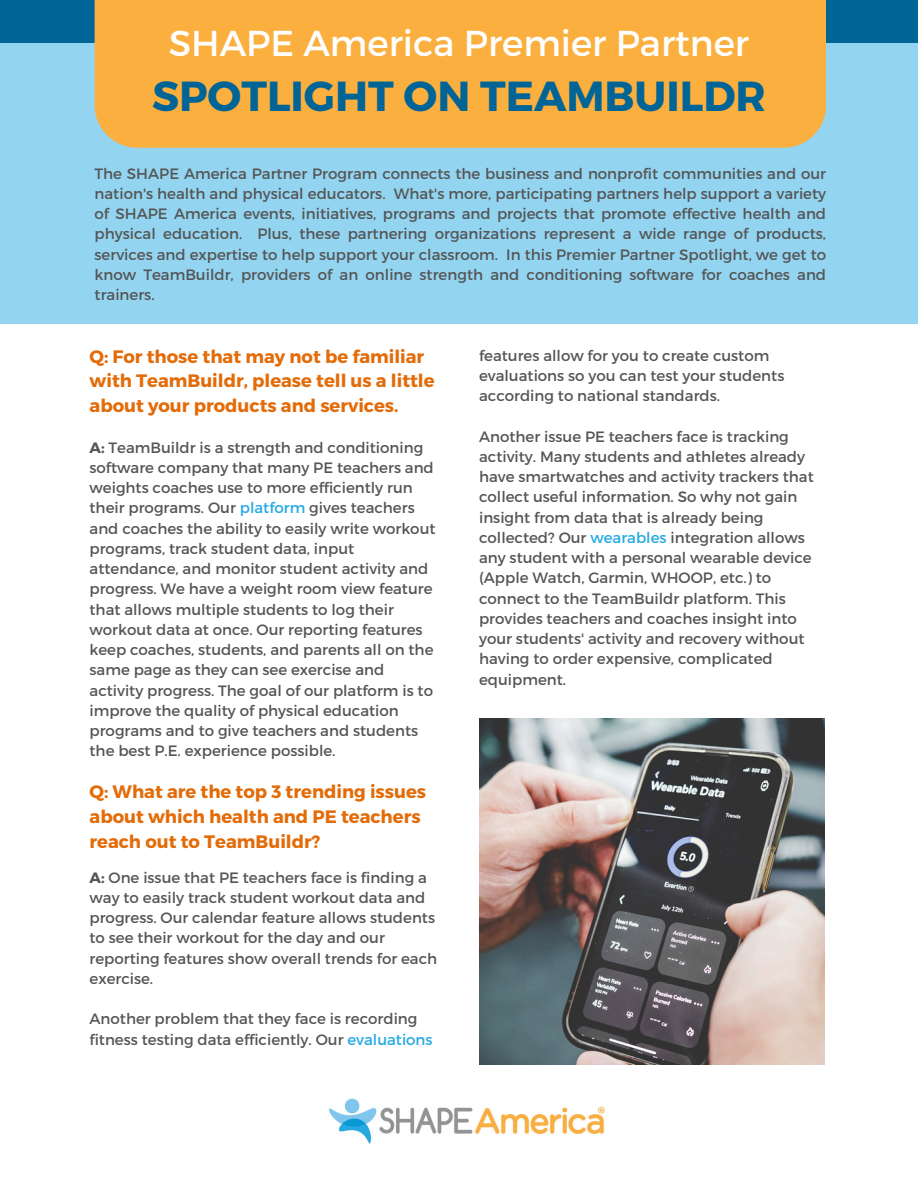
<style>
.page{position:relative;width:918px;height:1188px;background:#fff}
.page>*{position:absolute;margin:0;border:0;box-sizing:border-box;transform-origin:0 0}
.t1{font:700 42px "Montserrat";color:#006596}
.t2{font:36px "Montserrat";color:#fff}
.t3{font:700 18px/24.8px "Montserrat";color:#e36c09}
.t4{font:15px/20.2px "Montserrat";color:#555}
.s1{font-weight:700}
.s2{color:#25aae1}
</style>
<div class="page">
<div style="left:0;top:0;width:918px;height:44px;background:#006596"></div>
<div style="left:0;top:44px;width:918px;height:280px;background:#93d4f0"></div>
<div style="left:95px;top:0;width:731px;height:148px;background:#fbaf3f"></div>
<img style="left:329px;top:1098px;width:276px;height:46px">
<img style="left:479px;top:719px;width:345px;height:345px">
<p class="t2" style="left:169px;top:20px;width:582px">SHAPE America Premier Partner</p>
<h3 class="t1" style="left:152px;top:69px;width:615px">SPOTLIGHT ON TEAMBUILDR</h3>
<p class="t4" style="left:95px;top:162px;width:733px;text-align:justify">The SHAPE America Partner Program connects the business and nonprofit communities and our nation's health and physical educators. What's more, participating partners help support a variety of SHAPE America events, initiatives, programs and projects that promote effective health and physical education. Plus, these partnering organizations represent a wide range of products, services and expertise to help support your classroom. In this Premier Partner Spotlight, we get to know TeamBuildr, providers of an online strength and conditioning software for coaches and trainers.</p>
<p class="t3" style="left:90px;top:343px;width:347px">Q: For those that may not be familiar with TeamBuildr, please tell us a little about your products and services.</p>
<h3 class="t4" style="left:90px;top:436px;width:348px"><span class="s1">A:</span> TeamBuildr is a strength and conditioning software company that many PE teachers and weights coaches use to more efficiently run their programs. Our <span class="s2">platform</span> gives teachers and coaches the ability to easily write workout programs, track student data, input attendance, and monitor student activity and progress. We have a weight room view feature that allows multiple students to log their workout data at once. Our reporting features keep coaches, students, and parents all on the same page as they can see exercise and activity progress. The goal of our platform is to improve the quality of physical education programs and to give teachers and students the best P.E. experience possible.</h3>
<p class="t3" style="left:90px;top:778px;width:338px">Q: What are the top 3 trending issues about which health and PE teachers reach out to TeamBuildr?</p>
<p class="t4" style="left:90px;top:866px;width:349px"><span class="s1">A:</span> One issue that PE teachers face is finding a way to easily track student workout data and progress. Our calendar feature allows students to see their workout for the day and our reporting features show overall trends for each exercise.</p>
<p class="t4" style="left:90px;top:1008px;width:345px">Another problem that they face is recording fitness testing data efficiently. Our <span class="s2">evaluations</span></p>
<p class="t4" style="left:479px;top:344px;width:307px">features allow for you to create custom evaluations so you can test your students according to national standards.</p>
<p class="t4" style="left:479px;top:425px;width:336px">Another issue PE teachers face is tracking activity. Many students and athletes already have smartwatches and activity trackers that collect useful information. So why not gain insight from data that is already being collected? Our <span class="s2">wearables</span> integration allows any student with a personal wearable device (Apple Watch, Garmin, WHOOP, etc.) to connect to the TeamBuildr platform. This provides teachers and coaches insight into your students' activity and recovery without having to order expensive, complicated equipment.</p>
</div>
